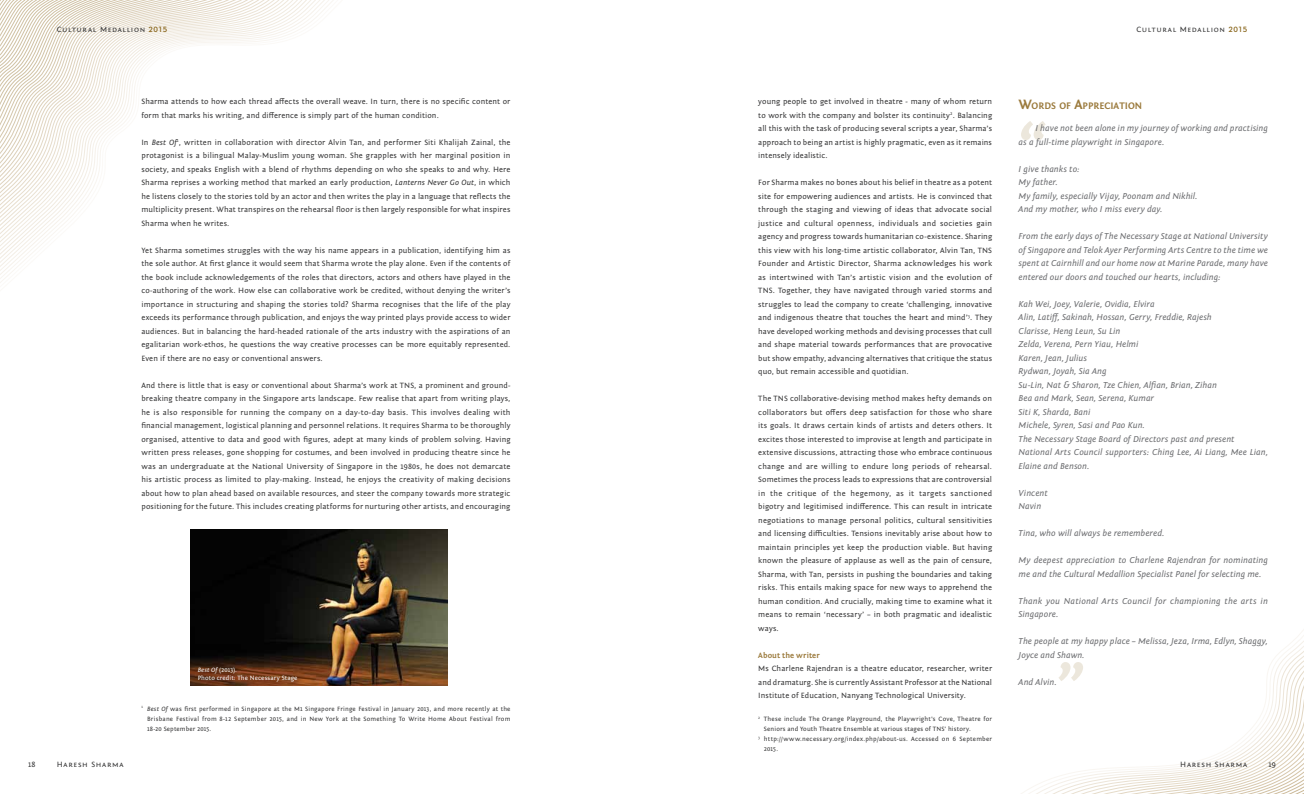
<style>
.page{position:relative;width:1304px;height:794px;background:#fff}
.page>*{position:absolute;margin:0;border:0;box-sizing:border-box;transform-origin:0 0}
.t1{font:700 72px "Fontin Sans";color:#866216}
.t2{font:700 9.8px "Fontin Sans";color:#9b7a3c}
.t3{font:italic 9px/13.5px "Fontin Sans";letter-spacing:.005em;color:#6b6c6f}
.t4{font:8px/13.5px "Fontin Sans";letter-spacing:.01em;color:#333334;text-align:justify}
.t5{font:8px "Fontin Sans Small Caps";letter-spacing:.09em;color:#333334}
.t6{font:700 8px "Fontin Sans";letter-spacing:.015em;color:#9b7a3c}
.t7{font:6.5px/10px "Fontin Sans";letter-spacing:.03em;color:#333334;text-align:justify}
.t8{font:6.5px/8px "Fontin Sans";letter-spacing:.015em;color:#fff}
.s1{font-family:"Neutra Text TF Demi Alt";font-size:7.8px;color:#866216}
.s2{font-style:italic}
.s3{font-size:14px}
</style>
<div class="page">
<svg style="left:129px;top:0;width:4px;height:116px"></svg>
<svg style="left:126px;top:0;width:3px;height:120px"></svg>
<svg style="left:123px;top:0;width:3px;height:124px"></svg>
<svg style="left:120px;top:0;width:3px;height:126px"></svg>
<svg style="left:117px;top:0;width:3px;height:129px"></svg>
<svg style="left:114px;top:0;width:3px;height:131px"></svg>
<svg style="left:0;top:0;width:114px;height:283px"></svg>
<svg style="left:1219px;top:629px;width:85px;height:165px"></svg>
<img style="left:190px;top:530px;width:257px;height:155px">
<div style="left:194px;top:663px;width:109px;height:24px;background:#000;opacity:.75"></div>
<p class="t5" style="left:57px;top:25px;width:112px">Cultural Medallion <span class="s1">2015</span></p>
<p class="t5" style="left:1136px;top:25px;width:112px">Cultural Medallion <span class="s1">2015</span></p>
<p class="t4" style="left:141px;top:95px;width:370px">Sharma attends to how each thread affects the overall weave. In turn, there is no specific content or form that marks his writing, and difference is simply part of the human condition.</p>
<p class="t4" style="left:141px;top:135px;width:371px">In <span class="s2">Best Of</span><sup>1</sup>, written in collaboration with director Alvin Tan, and performer Siti Khalijah Zainal, the protagonist is a bilingual Malay-Muslim young woman. She grapples with her marginal position in society, and speaks English with a blend of rhythms depending on who she speaks to and why. Here Sharma reprises a working method that marked an early production, <span class="s2">Lanterns Never Go Out</span>, in which he listens closely to the stories told by an actor and then writes the play in a language that reflects the multiplicity present. What transpires on the rehearsal floor is then largely responsible for what inspires Sharma when he writes.</p>
<p class="t4" style="left:141px;top:243px;width:371px">Yet Sharma sometimes struggles with the way his name appears in a publication, identifying him as the sole author. At first glance it would seem that Sharma wrote the play alone. Even if the contents of the book include acknowledgements of the roles that directors, actors and others have played in the co-authoring of the work. How else can collaborative work be credited, without denying the writer’s importance in structuring and shaping the stories told? Sharma recognises that the life of the play exceeds its performance through publication, and enjoys the way printed plays provide access to wider audiences. But in balancing the hard-headed rationale of the arts industry with the aspirations of an egalitarian work-ethos, he questions the way creative processes can be more equitably represented.<br>Even if there are no easy or conventional answers.</p>
<p class="t4" style="left:141px;top:378px;width:371px">And there is little that is easy or conventional about Sharma’s work at TNS, a prominent and ground&shy;breaking theatre company in the Singapore arts landscape. Few realise that apart from writing plays, he is also responsible for running the company on a day-to-day basis. This involves dealing with financial management, logistical planning and personnel relations. It requires Sharma to be thoroughly organised, attentive to data and good with figures, adept at many kinds of problem solving. Having written press releases, gone shopping for costumes, and been involved in producing theatre since he was an undergraduate at the National University of Singapore in the 1980s, he does not demarcate his artistic process as limited to play-making. Instead, he enjoys the creativity of making decisions about how to plan ahead based on available resources, and steer the company towards more strategic positioning for the future. This includes creating platforms for nurturing other artists, and encouraging</p>
<p class="t8" style="left:198px;top:666px;width:101px"><span class="s2">Best Of</span> (2013).<br>Photo credit: The Necessary Stage</p>
<p class="t4" style="left:758px;top:95px;width:235px">young people to get involved in theatre - many of whom return to work with the company and bolster its continuity<sup>2</sup>. Balancing all this with the task of producing several scripts a year, Sharma’s approach to being an artist is highly pragmatic, even as it remains intensely idealistic.</p>
<p class="t4" style="left:758px;top:176px;width:235px">For Sharma makes no bones about his belief in theatre as a potent site for empowering audiences and artists. He is convinced that through the staging and viewing of ideas that advocate social justice and cultural openness, individuals and societies gain agency and progress towards humanitarian co-existence. Sharing this view with his long-time artistic collaborator, Alvin Tan, TNS Founder and Artistic Director, Sharma acknowledges his work as intertwined with Tan’s artistic vision and the evolution of TNS. Together, they have navigated through varied storms and struggles to lead the company to create ‘challenging, innovative and indigenous theatre that touches the heart and mind’<sup>3</sup>. They have developed working methods and devising processes that cull and shape material towards performances that are provocative but show empathy, advancing alternatives that critique the status quo, but remain accessible and quotidian.</p>
<p class="t4" style="left:758px;top:392px;width:235px">The TNS collaborative-devising method makes hefty demands on collaborators but offers deep satisfaction for those who share its goals. It draws certain kinds of artists and deters others. It excites those interested to improvise at length and participate in extensive discussions, attracting those who embrace continuous change and are willing to endure long periods of rehearsal.<br>Sometimes the process leads to expressions that are controversial in the critique of the hegemony, as it targets sanctioned bigotry and legitimised indifference. This can result in intricate negotiations to manage personal politics, cultural sensitivities and licensing difficulties. Tensions inevitably arise about how to maintain principles yet keep the production viable. But having known the pleasure of applause as well as the pain of censure, Sharma, with Tan, persists in pushing the boundaries and taking risks. This entails making space for new ways to apprehend the human condition. And crucially, making time to examine what it means to remain ‘necessary’ – in both pragmatic and idealistic ways.</p>
<p class="t6" style="left:758px;top:651px;width:63px">About the writer</p>
<p class="t4" style="left:758px;top:662px;width:235px">Ms Charlene Rajendran is a theatre educator, researcher, writer and dramaturg. She is currently Assistant Professor at the National Institute of Education, Nanyang Technological University.</p>
<p class="t2" style="left:1019px;top:100px;width:125px"><span class="s3">W</span>ORDS OF <span class="s3">A</span>PPRECIATION</p>
<h1 class="t1" style="left:1017px;top:107px;width:34px">“</h1>
<p class="t3" style="left:1019px;top:121px;width:251px;text-indent:17px">I have not been alone in my journey of working and practising as a full-time playwright in Singapore.</p>
<p class="t3" style="left:1019px;top:162px;width:180px">I give thanks to:<br>My father.<br>My family, especially Vijay, Poonam and Nikhil.<br>And my mother, who I miss every day.</p>
<p class="t3" style="left:1019px;top:229px;width:251px;text-align:justify">From the early days of The Necessary Stage at National University of Singapore and Telok Ayer Performing Arts Centre to the time we spent at Cairnhill and our home now at Marine Parade, many have entered our doors and touched our hearts, including:</p>
<p class="t3" style="left:1019px;top:297px;width:251px">Kah Wei, Joey, Valerie, Ovidia, Elvira<br>Alin, Latiff, Sakinah, Hossan, Gerry, Freddie, Rajesh<br>Clarisse, Heng Leun, Su Lin<br>Zelda, Verena, Pern Yiau, Helmi<br>Karen, Jean, Julius<br>Rydwan, Joyah, Sia Ang<br>Su-Lin, Nat &amp; Sharon, Tze Chien, Alfian, Brian, Zihan<br>Bea and Mark, Sean, Serena, Kumar<br>Siti K, Sharda, Bani<br>Michele, Syren, Sasi and Pao Kun.<br>The Necessary Stage Board of Directors past and present National Arts Council supporters: Ching Lee, Ai Liang, Mee Lian, Elaine and Benson.</p>
<p class="t3" style="left:1019px;top:486px;width:31px">Vincent<br>Navin</p>
<p class="t3" style="left:1019px;top:526px;width:147px">Tina, who will always be remembered.</p>
<p class="t3" style="left:1019px;top:553px;width:251px">My deepest appreciation to Charlene Rajendran for nominating me and the Cultural Medallion Specialist Panel for selecting me.</p>
<p class="t3" style="left:1019px;top:594px;width:251px">Thank you National Arts Council for championing the arts in<br>Singapore.</p>
<p class="t3" style="left:1019px;top:634px;width:251px">The people at my happy place – Melissa, Jeza, Irma, Edlyn, Shaggy,<br>Joyce and Shawn.</p>
<p class="t3" style="left:1019px;top:675px;width:39px">And Alvin.</p>
<h1 class="t1" style="left:1054px;top:648px;width:34px">”</h1>
<p class="t7" style="left:147px;top:703px;width:365px;text-indent:-6px"><sup>1</sup> <span class="s2">Best Of</span> was first performed in Singapore at the M1 Singapore Fringe Festival in January 2013, and more recently at the Brisbane Festival from 8-12 September 2015, and in New York at the Something To Write Home About Festival from 18-20 September 2015.</p>
<p class="t7" style="left:758px;top:714px;width:235px"><sup>2</sup> These include The Orange Playground, the Playwright’s Cove, Theatre for</p>
<p class="t7" style="left:764px;top:724px;width:208px">Seniors and Youth Theatre Ensemble at various stages of TNS’ history.</p>
<p class="t7" style="left:758px;top:734px;width:235px"><sup>3</sup> http://www.necessary.org/index.php/about-us. Accessed on 6 September</p>
<p class="t7" style="left:764px;top:744px;width:16px">2015.</p>
<p class="t4" style="left:28px;top:757px;width:9px">18</p>
<p class="t5" style="left:57px;top:759px;width:69px">Haresh Sharma</p>
<p class="t5" style="left:1180px;top:759px;width:69px">Haresh Sharma</p>
<p class="t4" style="left:1268px;top:757px;width:9px">19</p>
</div>
